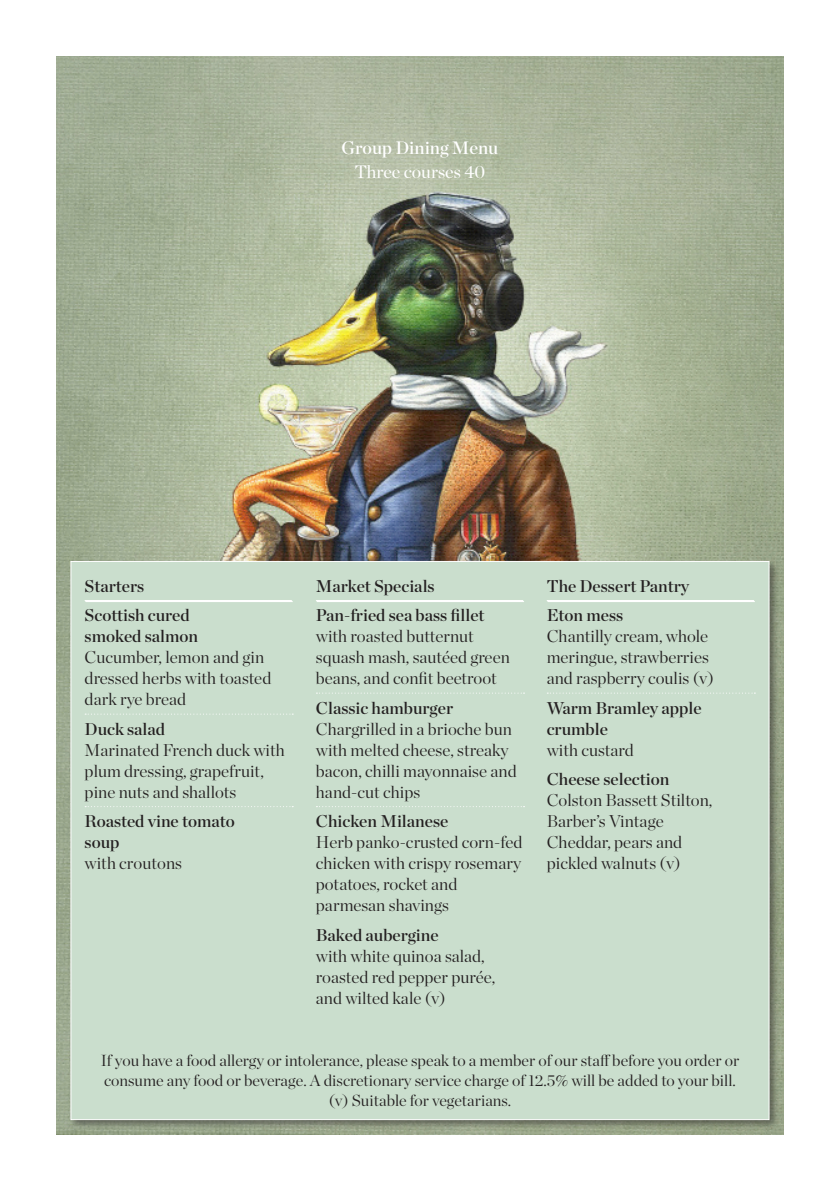
<style>
.page{position:relative;width:840px;height:1191px;background:#fff}
.page>*{position:absolute;margin:0;border:0;box-sizing:border-box;transform-origin:0 0}
.t1{font:18px "Chronicle Display Semi";color:#fff}
.t2{font:18px "Chronicle Display";color:#fff}
.t3{font:300 17px/21px "Chronicle Display";color:#231f20}
.t4{font:17px/21px "Chronicle Display Semi";color:#231f20}
.t5{font:300 16px/20px "Chronicle Display";color:#231f20;text-align:center}
.s1{font-family:"Chronicle Display Semi";font-weight:400}
.s2{font-family:"Chronicle Display";font-weight:300}
</style>
<div class="page">
<img style="left:57px;top:57px;width:725px;height:1077px">
<div style="left:68px;top:558px;width:711px;height:571px;background:#231f20;opacity:.5"></div>
<div style="left:70px;top:561px;width:699px;height:559px;background:#cadecd;border:1px solid #fff"></div>
<svg style="left:316px;top:600px;width:208px;height:2px"></svg>
<svg style="left:316px;top:692px;width:208px;height:1px"></svg>
<svg style="left:316px;top:806px;width:208px;height:1px"></svg>
<svg style="left:546px;top:600px;width:208px;height:2px"></svg>
<svg style="left:547px;top:692px;width:208px;height:1px"></svg>
<svg style="left:84px;top:600px;width:209px;height:2px"></svg>
<svg style="left:85px;top:713px;width:208px;height:1px"></svg>
<svg style="left:85px;top:806px;width:208px;height:1px"></svg>
<p class="t1" style="left:341px;top:134px;width:158px">Group Dining Menu</p>
<p class="t2" style="left:354px;top:158px;width:132px">Three courses 40</p>
<p class="t4" style="left:85px;top:574px;width:61px">Starters</p>
<p class="t3" style="left:85px;top:603px;width:188px"><span class="s1">Scottish cured<br>smoked salmon<br></span>Cucumber, lemon and gin dressed herbs with toasted dark rye bread</p>
<p class="t3" style="left:85px;top:717px;width:202px"><span class="s1">Duck salad<br></span>Marinated French duck with plum dressing, grapefruit, pine nuts and shallots</p>
<p class="t4" style="left:85px;top:809px;width:152px">Roasted vine tomato soup<br><span class="s2">with croutons</span></p>
<p class="t4" style="left:316px;top:574px;width:120px">Market Specials</p>
<p class="t3" style="left:316px;top:603px;width:195px"><span class="s1">Pan-fried sea bass fillet </span>with roasted butternut squash mash, sautéed green beans, and confit beetroot</p>
<p class="t3" style="left:316px;top:696px;width:202px"><span class="s1">Classic hamburger<br></span>Chargrilled in a brioche bun with melted cheese, streaky bacon, chilli mayonnaise and hand-cut chips</p>
<p class="t3" style="left:316px;top:809px;width:208px"><span class="s1">Chicken Milanese<br></span>Herb panko-crusted corn-fed chicken with crispy rosemary potatoes, rocket and parmesan shavings</p>
<p class="t3" style="left:316px;top:923px;width:181px"><span class="s1">Baked aubergine<br></span>with white quinoa salad, roasted red pepper purée, and wilted kale (v)</p>
<p class="t4" style="left:546px;top:574px;width:144px">The Dessert Pantry</p>
<p class="t3" style="left:546px;top:603px;width:168px"><span class="s1">Eton mess<br></span>Chantilly cream, whole meringue, strawberries and raspberry coulis (v)</p>
<p class="t4" style="left:546px;top:696px;width:156px">Warm Bramley apple crumble<br><span class="s2">with custard</span></p>
<p class="t3" style="left:546px;top:767px;width:167px"><span class="s1">Cheese selection<br></span>Colston Bassett Stilton,<br>Barber’s Vintage<br>Cheddar, pears and pickled walnuts (v)</p>
<p class="t5" style="left:101px;top:1049px;width:639px">If you have a food allergy or intolerance, please speak to a member of our staff before you order or consume any food or beverage. A discretionary service charge of 12.5% will be added to your bill. (v) Suitable for vegetarians.</p>
</div>
